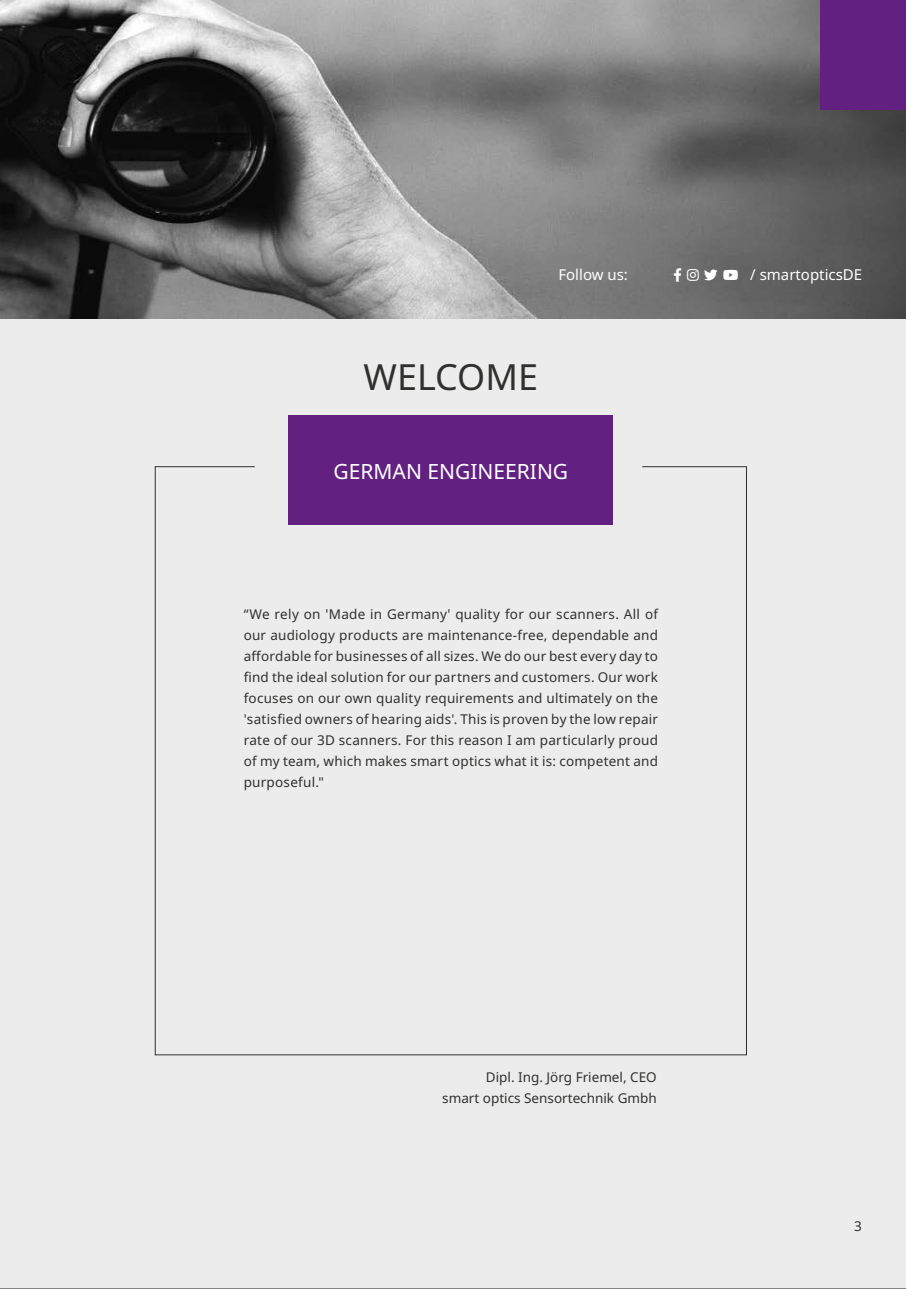
<style>
.page{position:relative;width:906px;height:1289px;background:#fff}
.page>*{position:absolute;margin:0;border:0;box-sizing:border-box;transform-origin:0 0}
.t1{font:36px "Noto Sans";color:#30302f}
.t2{font:21px "Noto Sans";color:#fff}
.t3{font:15px "Noto Sans";color:#fff}
.t4{font:13.5px/21px "Noto Sans";color:#30302f;text-align:justify}
</style>
<div class="page">
<div style="left:0;top:318px;width:906px;height:970px;background:#ececec"></div>
<img style="left:0;top:0;width:906px;height:318px">
<div style="left:288px;top:415px;width:325px;height:109px;background:#622181"></div>
<div style="left:154px;top:466px;width:593px;height:589px;background:#ececec"></div>
<div style="left:820px;top:0;width:85px;height:110px;background:#622181"></div>
<svg style="left:674px;top:268px;width:7px;height:13px"></svg>
<svg style="left:687px;top:269px;width:51px;height:12px"></svg>
<p class="t3" style="left:558px;top:266px;width:71px">Follow us:</p>
<p class="t3" style="left:750px;top:265px;width:113px">/ smartopticsDE</p>
<h1 class="t1" style="left:363px;top:356px;width:176px">WELCOME</h1>
<h2 class="t2" style="left:333px;top:459px;width:236px">GERMAN ENGINEERING</h2>
<p class="t4" style="left:244px;top:604px;width:416px">“We rely on 'Made in Germany' quality for our scanners. All of our audiology products are maintenance-free, dependable and affordable for businesses of all sizes. We do our best every day to find the ideal solution for our partners and customers. Our work focuses on our own quality requirements and ultimately on the 'satisfied owners of hearing aids'. This is proven by the low repair rate of our 3D scanners. For this reason I am particularly proud of my team, which makes smart optics what it is: competent and purposeful."</p>
<p class="t4" style="left:442px;top:1066px;width:216px;text-align:right">Dipl. Ing. Jörg Friemel, CEO<br>smart optics Sensortechnik Gmbh</p>
<p class="t4" style="left:854px;top:1215px;width:9px">3</p>
</div>
